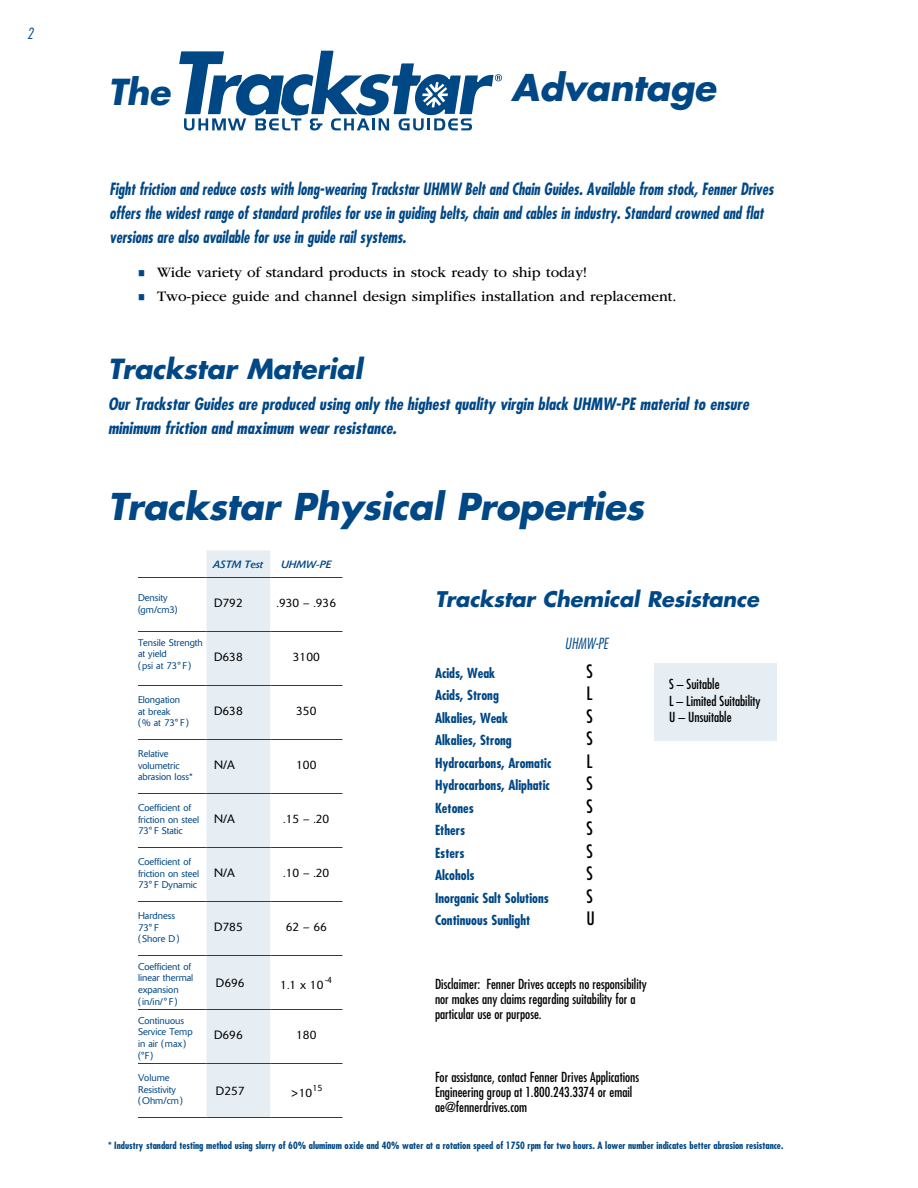
<style>
.page{position:relative;width:918px;height:1188px;background:#fff}
.page>*{position:absolute;margin:0;border:0;box-sizing:border-box;transform-origin:0 0}
.t1{font:italic 700 36px "Futura Std";letter-spacing:-.01em;color:#004785}
.t2{font:italic 700 34.95px "Futura Std";color:#004785}
.t3{font:italic 700 27px "Futura Std";letter-spacing:-.01em;color:#004785}
.t4{font:italic 700 21px "Futura Std";letter-spacing:-.01em;color:#004785}
.t5{font:condensed 18px "Futura Std";color:#000}
.t6{font:italic 700 condensed 16.5px/24px "Futura Std";color:#004785;scale:.88 1}
.t7{font:italic 700 condensed 16.5px/24px "Futura Std";color:#004785}
.t8{font:15px "ITC Garamond Std";color:#000}
.t9{font:italic 300 condensed 15px "Futura Std";color:#004785}
.t10{font:condensed 13.5px/15px "Futura Std";color:#000}
.t11{font:700 condensed 13.5px "Futura Std";color:#004785}
.t12{font:300 12px "Delta BQ";color:#000}
.t13{font:italic 10.5px "Delta BQ";color:#004785}
.t14{font:300 9.75px/11.7px "Delta BQ";color:#004785}
.t15{font:700 condensed 9.75px "Futura Std";color:#004785}
.t16{font:300 9px "Delta BQ";color:#000}
.s1{color:#004785}
</style>
<div class="page">
<svg style="left:179px;top:50px;width:323px;height:81px"></svg>
<div style="left:654px;top:663px;width:122px;height:78px;background:#e6edf3"></div>
<svg style="left:206px;top:550px;width:64px;height:567px;background:#e7edf3"></svg>
<hr style="left:138px;top:577px;width:68px;height:1px;background:#004785">
<hr style="left:206px;top:577px;width:64px;height:1px;background:#004785">
<hr style="left:270px;top:577px;width:72px;height:1px;background:#004785">
<hr style="left:138px;top:631px;width:68px;height:1px;background:#004785">
<hr style="left:206px;top:631px;width:64px;height:1px;background:#004785">
<hr style="left:270px;top:631px;width:72px;height:1px;background:#004785">
<hr style="left:138px;top:685px;width:68px;height:1px;background:#004785">
<hr style="left:206px;top:685px;width:64px;height:1px;background:#004785">
<hr style="left:270px;top:685px;width:72px;height:1px;background:#004785">
<hr style="left:138px;top:739px;width:68px;height:1px;background:#004785">
<hr style="left:206px;top:739px;width:64px;height:1px;background:#004785">
<hr style="left:270px;top:739px;width:72px;height:1px;background:#004785">
<hr style="left:138px;top:793px;width:68px;height:1px;background:#004785">
<hr style="left:206px;top:793px;width:64px;height:1px;background:#004785">
<hr style="left:270px;top:793px;width:72px;height:1px;background:#004785">
<hr style="left:138px;top:847px;width:68px;height:1px;background:#004785">
<hr style="left:206px;top:847px;width:64px;height:1px;background:#004785">
<hr style="left:270px;top:847px;width:72px;height:1px;background:#004785">
<hr style="left:138px;top:901px;width:68px;height:1px;background:#004785">
<hr style="left:206px;top:901px;width:64px;height:1px;background:#004785">
<hr style="left:270px;top:901px;width:72px;height:1px;background:#004785">
<hr style="left:138px;top:955px;width:68px;height:1px;background:#004785">
<hr style="left:206px;top:955px;width:64px;height:1px;background:#004785">
<hr style="left:270px;top:955px;width:72px;height:1px;background:#004785">
<hr style="left:138px;top:1009px;width:68px;height:1px;background:#004785">
<hr style="left:206px;top:1009px;width:64px;height:1px;background:#004785">
<hr style="left:270px;top:1009px;width:72px;height:1px;background:#004785">
<hr style="left:138px;top:1063px;width:68px;height:1px;background:#004785">
<hr style="left:206px;top:1063px;width:64px;height:1px;background:#004785">
<hr style="left:270px;top:1063px;width:72px;height:1px;background:#004785">
<hr style="left:138px;top:1117px;width:68px;height:1px;background:#004785">
<hr style="left:206px;top:1117px;width:64px;height:1px;background:#004785">
<hr style="left:270px;top:1117px;width:72px;height:1px;background:#004785">
<h3 class="t9" style="left:27px;top:25px;width:8px">2</h3>
<h2 class="t2" style="left:108px;top:69px;width:64px">The</h2>
<h1 class="t1" style="left:511px;top:63px;width:206px">Advantage</h1>
<p class="t6" style="left:110px;top:177px;width:756px">Fight friction and reduce costs with long-wearing Trackstar UHMW Belt and Chain Guides. Available from stock, Fenner Drives offers the widest range of standard profiles for use in guiding belts, chain and cables in industry. Standard crowned and flat versions are also available for use in guide rail systems.</p>
<h3 class="t8" style="left:138px;top:264px;width:450px"><span class="s1">■</span> Wide variety of standard products in stock ready to ship today!</h3>
<h3 class="t8" style="left:138px;top:288px;width:540px"><span class="s1">■</span> Two-piece guide and channel design simplifies installation and replacement.</h3>
<h3 class="t3" style="left:108px;top:351px;width:256px">Trackstar Material</h3>
<h3 class="t7" style="left:108px;top:392px;width:642px">Our Trackstar Guides are produced using only the highest quality virgin black UHMW-PE material to ensure minimum friction and maximum wear resistance.</h3>
<h1 class="t1" style="left:108px;top:483px;width:537px">Trackstar Physical Properties</h1>
<p class="t13" style="left:213px;top:557px;width:51px">ASTM Test</p>
<p class="t13" style="left:281px;top:557px;width:52px">UHMW-PE</p>
<p class="t14" style="left:138px;top:592px;width:41px">Density (gm/cm3)</p>
<p class="t12" style="left:214px;top:595px;width:30px">D792</p>
<p class="t12" style="left:277px;top:595px;width:61px">.930 – .936</p>
<p class="t14" style="left:138px;top:636px;width:66px">Tensile Strength at yield<br>( psi at 73° F )</p>
<p class="t12" style="left:214px;top:649px;width:30px">D638</p>
<p class="t12" style="left:293px;top:649px;width:28px">3100</p>
<p class="t14" style="left:138px;top:694px;width:52px">Elongation at break<br>( % at 73° F )</p>
<p class="t12" style="left:214px;top:703px;width:30px">D638</p>
<p class="t12" style="left:296px;top:703px;width:22px">350</p>
<p class="t14" style="left:138px;top:748px;width:56px">Relative volumetric abrasion loss*</p>
<p class="t12" style="left:214px;top:757px;width:22px">N/A</p>
<p class="t12" style="left:296px;top:757px;width:22px">100</p>
<p class="t14" style="left:138px;top:802px;width:63px">Coefficient of friction on steel<br>73° F Static</p>
<p class="t12" style="left:214px;top:811px;width:22px">N/A</p>
<p class="t12" style="left:283px;top:811px;width:48px">.15 – .20</p>
<p class="t14" style="left:138px;top:856px;width:63px">Coefficient of friction on steel<br>73° F Dynamic</p>
<p class="t12" style="left:214px;top:865px;width:22px">N/A</p>
<p class="t12" style="left:283px;top:865px;width:48px">.10 – .20</p>
<p class="t14" style="left:138px;top:910px;width:43px">Hardness<br>73° F<br>( Shore D )</p>
<p class="t12" style="left:214px;top:919px;width:30px">D785</p>
<p class="t12" style="left:286px;top:919px;width:43px">62 – 66</p>
<p class="t14" style="left:138px;top:960px;width:57px">Coefficient of linear thermal expansion<br>( in/in/° F )</p>
<p class="t16" style="left:325px;top:975px;width:9px">-4</p>
<p class="t12" style="left:216px;top:976px;width:30px">D696</p>
<p class="t12" style="left:280px;top:978px;width:45px">1.1 x 10</p>
<p class="t14" style="left:138px;top:1014px;width:56px">Continuous<br>Service Temp in air (max) (° F)</p>
<p class="t14" style="left:138px;top:1072px;width:46px">Volume<br>Resistivity<br>( Ohm/cm )</p>
<p class="t12" style="left:214px;top:1027px;width:30px">D696</p>
<p class="t12" style="left:296px;top:1027px;width:22px">180</p>
<p class="t16" style="left:312px;top:1083px;width:12px">15</p>
<p class="t12" style="left:216px;top:1084px;width:30px">D257</p>
<p class="t12" style="left:290px;top:1086px;width:24px">&gt;10</p>
<h3 class="t4" style="left:435px;top:585px;width:325px">Trackstar Chemical Resistance</h3>
<h3 class="t9" style="left:565px;top:635px;width:45px">UHMW-PE</h3>
<h3 class="t11" style="left:435px;top:664px;width:62px">Acids, Weak</h3>
<h3 class="t5" style="left:587px;top:660px;width:8px">S</h3>
<h3 class="t11" style="left:435px;top:687px;width:65px">Acids, Strong</h3>
<h3 class="t5" style="left:587px;top:683px;width:7px">L</h3>
<h3 class="t11" style="left:435px;top:709px;width:75px">Alkalies, Weak</h3>
<h3 class="t5" style="left:587px;top:705px;width:8px">S</h3>
<h3 class="t11" style="left:435px;top:732px;width:78px">Alkalies, Strong</h3>
<h3 class="t5" style="left:587px;top:728px;width:8px">S</h3>
<h3 class="t11" style="left:435px;top:754px;width:118px">Hydrocarbons, Aromatic</h3>
<h3 class="t5" style="left:587px;top:750px;width:7px">L</h3>
<h3 class="t11" style="left:435px;top:777px;width:116px">Hydrocarbons, Aliphatic</h3>
<h3 class="t5" style="left:587px;top:773px;width:8px">S</h3>
<h3 class="t11" style="left:435px;top:799px;width:40px">Ketones</h3>
<h3 class="t5" style="left:587px;top:795px;width:8px">S</h3>
<h3 class="t11" style="left:435px;top:822px;width:32px">Ethers</h3>
<h3 class="t5" style="left:587px;top:818px;width:8px">S</h3>
<h3 class="t11" style="left:435px;top:844px;width:31px">Esters</h3>
<h3 class="t5" style="left:587px;top:840px;width:8px">S</h3>
<h3 class="t11" style="left:435px;top:867px;width:41px">Alcohols</h3>
<h3 class="t5" style="left:587px;top:863px;width:8px">S</h3>
<h3 class="t11" style="left:435px;top:889px;width:115px">Inorganic Salt Solutions</h3>
<h3 class="t5" style="left:587px;top:885px;width:8px">S</h3>
<h3 class="t11" style="left:435px;top:912px;width:97px">Continuous Sunlight</h3>
<h3 class="t5" style="left:587px;top:908px;width:10px">U</h3>
<h3 class="t10" style="left:435px;top:977px;width:213px">Disclaimer: Fenner Drives accepts no responsibility nor makes any claims regarding suitability for a particular use or purpose.</h3>
<h3 class="t10" style="left:435px;top:1069px;width:206px">For assistance, contact Fenner Drives Applications<br>Engineering group at 1.800.243.3374 or email ae@fennerdrives.com</h3>
<h3 class="t10" style="left:669px;top:676px;width:93px;line-height:16.5px">S – Suitable<br>L – Limited Suitability<br>U – Unsuitable</h3>
<p class="t15" style="left:108px;top:1139px;width:677px">* Industry standard testing method using slurry of 60% aluminum oxide and 40% water at a rotation speed of 1750 rpm for two hours. A lower number indicates better abrasion resistance.</p>
</div>
